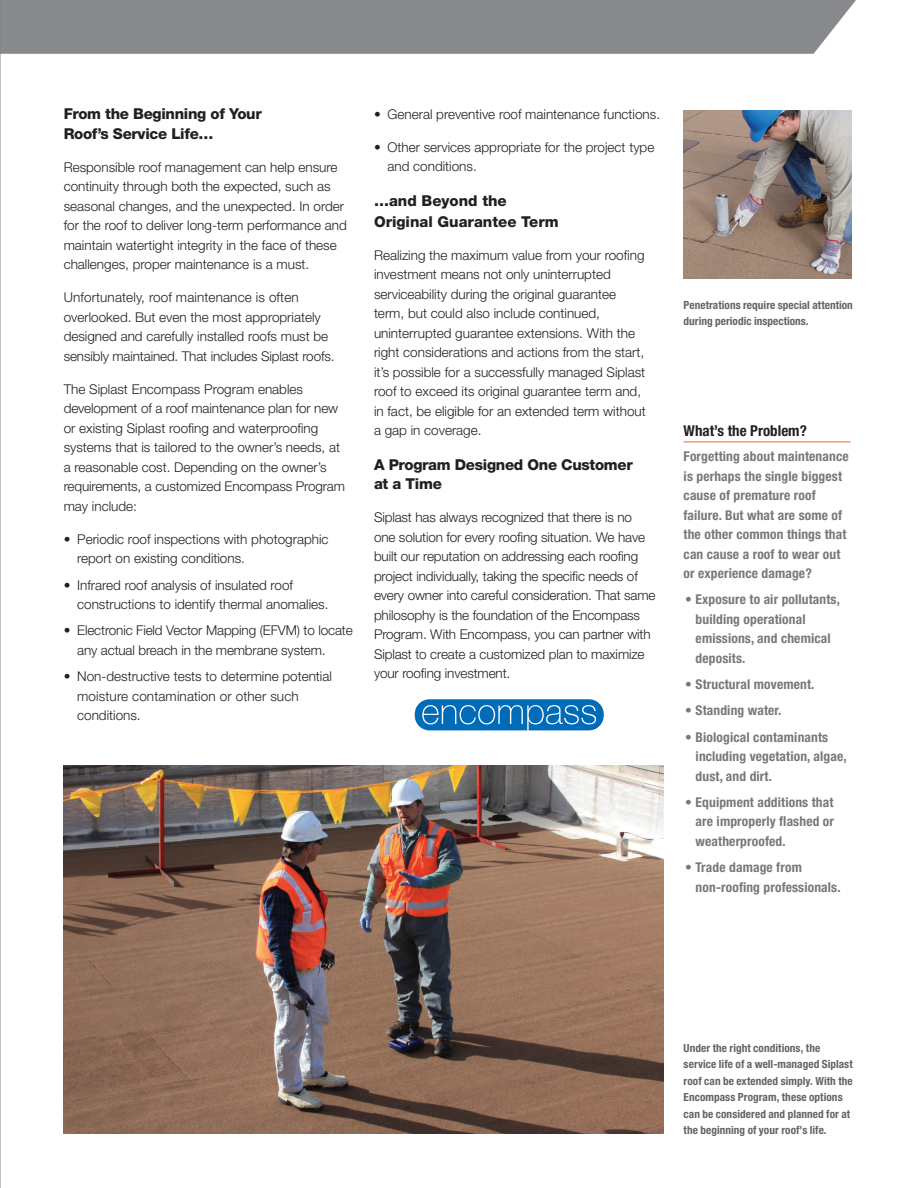
<style>
.page{position:relative;width:918px;height:1188px;background:#fff}
.page>*{position:absolute;margin:0;border:0;box-sizing:border-box;transform-origin:0 0}
.t1{font:800 15px/19.5px "Helvetica Neue";letter-spacing:-.02em;color:#231f20}
.t2{font:800 15px/21px "Helvetica Neue";color:#231f20}
.t3{font:700 condensed 15px "Helvetica Neue";color:#231f20}
.t4{font:300 13.5px/19.5px "Helvetica Neue";color:#231f20}
.t5{font:700 condensed 13.5px/19.5px "Helvetica Neue";letter-spacing:.01em;color:#76787b}
.body_text{font:700 condensed 11.25px/16.5px "Helvetica Neue";letter-spacing:.005em;color:#636366}
</style>
<div class="page">
<div style="left:1px;top:0;width:855px;height:54px;background:#87898c"></div>
<img style="left:64px;top:766px;width:599px;height:368px">
<hr style="left:684px;top:442px;width:167px;height:1px;background:#f36421">
<div style="left:415px;top:699px;width:189px;height:31px;background:#006bb6;border-radius:15px"></div>
<svg style="left:422px;top:705px;width:174px;height:26px"></svg>
<img style="left:684px;top:111px;width:167px;height:167px">
<hr style="left:0;top:0;width:1px;height:1188px;background:#808285">
<p class="t1" style="left:64px;top:104px;width:200px">From the Beginning of Your<br>Roof’s Service Life…</p>
<p class="t4" style="left:64px;top:157px;width:285px">Responsible roof management can help ensure continuity through both the expected, such as seasonal changes, and the unexpected. In order for the roof to deliver long-term performance and maintain watertight integrity in the face of these challenges, proper maintenance is a must.</p>
<p class="t4" style="left:64px;top:288px;width:272px">Unfortunately, roof maintenance is often overlooked. But even the most appropriately designed and carefully installed roofs must be sensibly maintained. That includes Siplast roofs.</p>
<p class="t4" style="left:64px;top:379px;width:283px">The Siplast Encompass Program enables development of a roof maintenance plan for new or existing Siplast roofing and waterproofing systems that is tailored to the owner’s needs, at a reasonable cost. Depending on the owner’s requirements, a customized Encompass Program may include:</p>
<p class="t4" style="left:77px;top:529px;width:253px;text-indent:-14px">• Periodic roof inspections with photographic report on existing conditions.</p>
<p class="t4" style="left:77px;top:575px;width:253px;text-indent:-14px">• Infrared roof analysis of insulated roof constructions to identify thermal anomalies.</p>
<p class="t4" style="left:77px;top:621px;width:277px;text-indent:-14px">• Electronic Field Vector Mapping (EFVM) to locate any actual breach in the membrane system.</p>
<p class="t4" style="left:77px;top:666px;width:256px;text-indent:-14px">• Non-destructive tests to determine potential moisture contamination or other such conditions.</p>
<p class="t4" style="left:374px;top:104px;width:288px">• General preventive roof maintenance functions.</p>
<p class="t4" style="left:388px;top:137px;width:268px;text-indent:-14px">• Other services appropriate for the project type and conditions.</p>
<p class="t2" style="left:374px;top:190px;width:186px">…and Beyond the<br>Original Guarantee Term</p>
<p class="t4" style="left:374px;top:245px;width:273px">Realizing the maximum value from your roofing investment means not only uninterrupted serviceability during the original guarantee term, but could also include continued, uninterrupted guarantee extensions. With the right considerations and actions from the start, it’s possible for a successfully managed Siplast roof to exceed its original guarantee term and, in fact, be eligible for an extended term without a gap in coverage.</p>
<p class="t1" style="left:374px;top:455px;width:260px">A Program Designed One Customer at a Time</p>
<p class="t4" style="left:374px;top:507px;width:283px">Siplast has always recognized that there is no one solution for every roofing situation. We have built our reputation on addressing each roofing project individually, taking the specific needs of every owner into careful consideration. That same philosophy is the foundation of the Encompass Program. With Encompass, you can partner with Siplast to create a customized plan to maximize your roofing investment.</p>
<p class="body_text" style="left:684px;top:296px;width:171px">Penetrations require special attention during periodic inspections.</p>
<p class="t3" style="left:684px;top:421px;width:125px">What’s the Problem?</p>
<p class="t5" style="left:684px;top:446px;width:167px">Forgetting about maintenance is perhaps the single biggest cause of premature roof failure. But what are some of the other common things that can cause a roof to wear out or experience damage?</p>
<p class="t5" style="left:696px;top:590px;width:146px;text-indent:-10px">• Exposure to air pollutants, building operational emissions, and chemical deposits.</p>
<p class="t5" style="left:685px;top:674px;width:131px">• Structural movement.</p>
<p class="t5" style="left:685px;top:701px;width:98px">• Standing water.</p>
<p class="t5" style="left:696px;top:727px;width:152px;text-indent:-10px">• Biological contaminants including vegetation, algae, dust, and dirt.</p>
<p class="t5" style="left:696px;top:792px;width:140px;text-align:justify;text-indent:-10px">• Equipment additions that are improperly flashed or weatherproofed.</p>
<p class="t5" style="left:696px;top:857px;width:147px;text-indent:-10px">• Trade damage from non-roofing professionals.</p>
<p class="body_text" style="left:684px;top:1039px;width:171px">Under the right conditions, the service life of a well-managed Siplast roof can be extended simply. With the Encompass Program, these options can be considered and planned for at the beginning of your roof’s life.</p>
</div>
